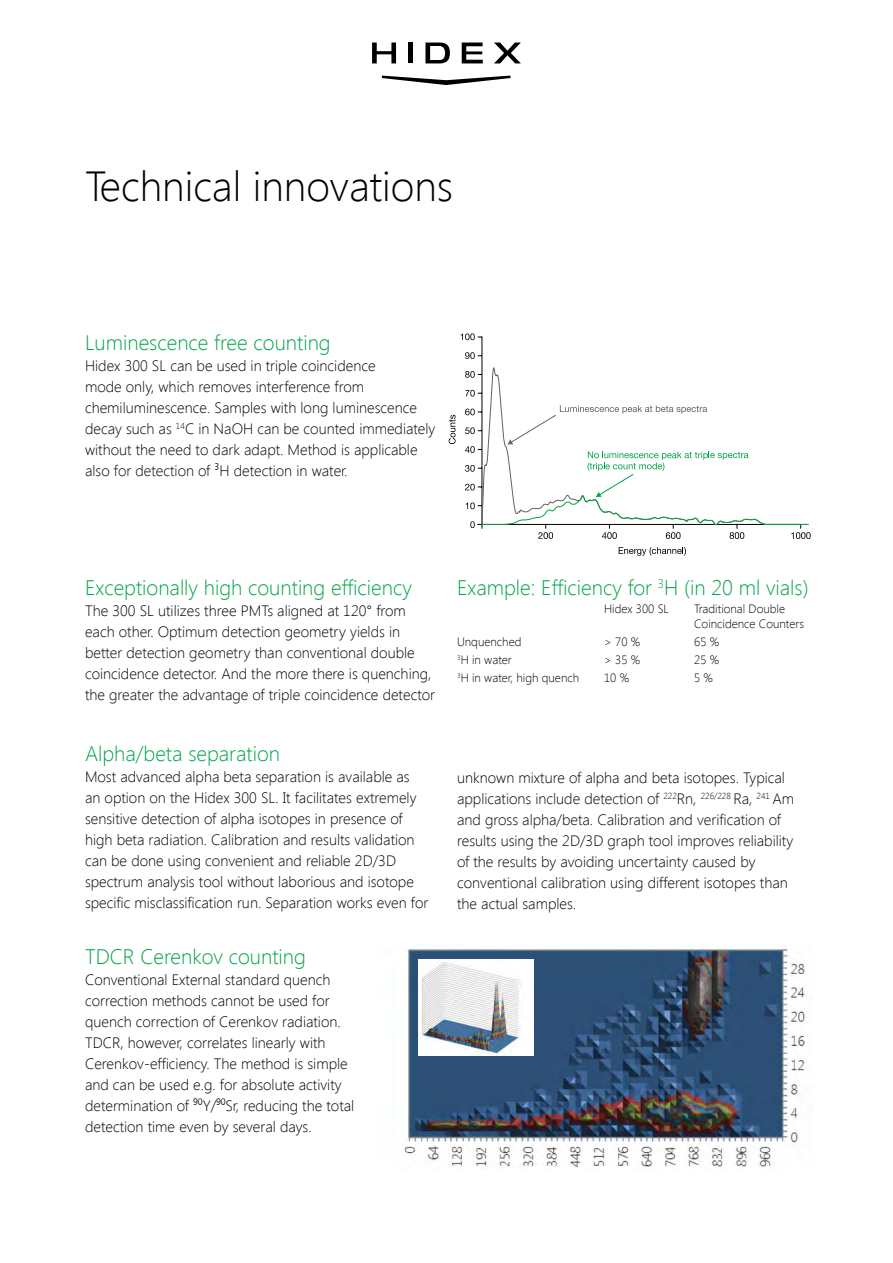
<style>
.page{position:relative;width:893px;height:1263px;background:#fff}
.page>*{position:absolute;margin:0;border:0;box-sizing:border-box;transform-origin:0 0}
.t1{font:300 42px "Segoe UI";color:#000}
.t2{font:300 21px "Segoe UI";color:#00a448}
.t3{font:300 15px/21px "Segoe UI";color:#000}
.t4{font:300 12px/15px "Segoe UI";color:#000}
</style>
<div class="page">
<img style="left:404px;top:943px;width:401px;height:225px">
<svg style="left:425px;top:43px;width:25px;height:20px"></svg>
<svg style="left:382px;top:76px;width:128px;height:9px"></svg>
<svg style="left:494px;top:43px;width:27px;height:20px"></svg>
<div style="left:408px;top:43px;width:5px;height:20px;background:#000"></div>
<svg style="left:372px;top:43px;width:24px;height:20px"></svg>
<svg style="left:462px;top:43px;width:21px;height:20px"></svg>
<hr style="left:482px;top:337px;width:1px;height:192px;background:#000">
<svg style="left:481px;top:365px;width:21px;height:40px"></svg>
<svg style="left:460px;top:333px;width:22px;height:7px"></svg>
<svg style="left:465px;top:352px;width:17px;height:7px"></svg>
<svg style="left:465px;top:371px;width:17px;height:7px"></svg>
<svg style="left:465px;top:390px;width:17px;height:6px"></svg>
<svg style="left:449px;top:415px;width:7px;height:29px"></svg>
<svg style="left:619px;top:547px;width:67px;height:9px"></svg>
<svg style="left:465px;top:405px;width:346px;height:134px"></svg>
<img style="left:419px;top:959px;width:114px;height:97px">
<h1 class="t1" style="left:85px;top:157px;width:370px">Technical innovations</h1>
<h2 class="t2" style="left:85px;top:328px;width:247px">Luminescence free counting</h2>
<p class="t3" style="left:85px;top:354px;width:352px">Hidex 300 SL can be used in triple coincidence<br>mode only, which removes interference from chemiluminescence. Samples with long luminescence decay such as <sup>14</sup>C in NaOH can be counted immediately without the need to dark adapt. Method is applicable also for detection of ³H detection in water.</p>
<h2 class="t2" style="left:85px;top:573px;width:328px">Exceptionally high counting efficiency</h2>
<p class="t3" style="left:85px;top:600px;width:352px">The 300 SL utilizes three PMTs aligned at 120° from each other. Optimum detection geometry yields in better detection geometry than conventional double coincidence detector. And the more there is quenching, the greater the advantage of triple coincidence detector</p>
<h2 class="t2" style="left:85px;top:739px;width:197px">Alpha/beta separation</h2>
<p class="t3" style="left:85px;top:766px;width:345px">Most advanced alpha beta separation is available as an option on the Hidex 300 SL. It facilitates extremely sensitive detection of alpha isotopes in presence of high beta radiation. Calibration and results validation can be done using convenient and reliable 2D/3D spectrum analysis tool without laborious and isotope specific misclassification run. Separation works even for</p>
<h2 class="t2" style="left:85px;top:942px;width:222px">TDCR Cerenkov counting</h2>
<p class="t3" style="left:85px;top:969px;width:271px">Conventional External standard quench correction methods cannot be used for quench correction of Cerenkov radiation.<br>TDCR, however, correlates linearly with Cerenkov-efficiency. The method is simple and can be used e.g. for absolute activity determination of ⁹⁰Y/⁹⁰Sr, reducing the total detection time even by several days.</p>
<h2 class="t2" style="left:457px;top:573px;width:353px">Example: Efficiency for <sup>3</sup>H (in 20 ml vials)</h2>
<p class="t4" style="left:604px;top:601px;width:66px">Hidex 300 SL</p>
<p class="t4" style="left:694px;top:601px;width:112px">Traditional Double<br>Coincidence Counters</p>
<p class="t4" style="left:457px;top:634px;width:66px">Unquenched</p>
<p class="t4" style="left:604px;top:634px;width:38px">&gt; 70 %</p>
<p class="t4" style="left:694px;top:634px;width:27px">65 %</p>
<p class="t4" style="left:457px;top:652px;width:56px"><sup>3</sup>H in water</p>
<p class="t4" style="left:604px;top:652px;width:38px">&gt; 35 %</p>
<p class="t4" style="left:694px;top:652px;width:27px">25 %</p>
<p class="t4" style="left:457px;top:670px;width:124px"><sup>3</sup>H in water, high quench</p>
<p class="t4" style="left:604px;top:670px;width:27px">10 %</p>
<p class="t4" style="left:694px;top:670px;width:20px">5 %</p>
<p class="t3" style="left:457px;top:766px;width:339px">unknown mixture of alpha and beta isotopes. Typical applications include detection of <sup>222</sup>Rn, <sup>226/228</sup> Ra, <sup>241</sup> Am and gross alpha/beta. Calibration and verification of results using the 2D/3D graph tool improves reliability of the results by avoiding uncertainty caused by conventional calibration using different isotopes than the actual samples.</p>
</div>
